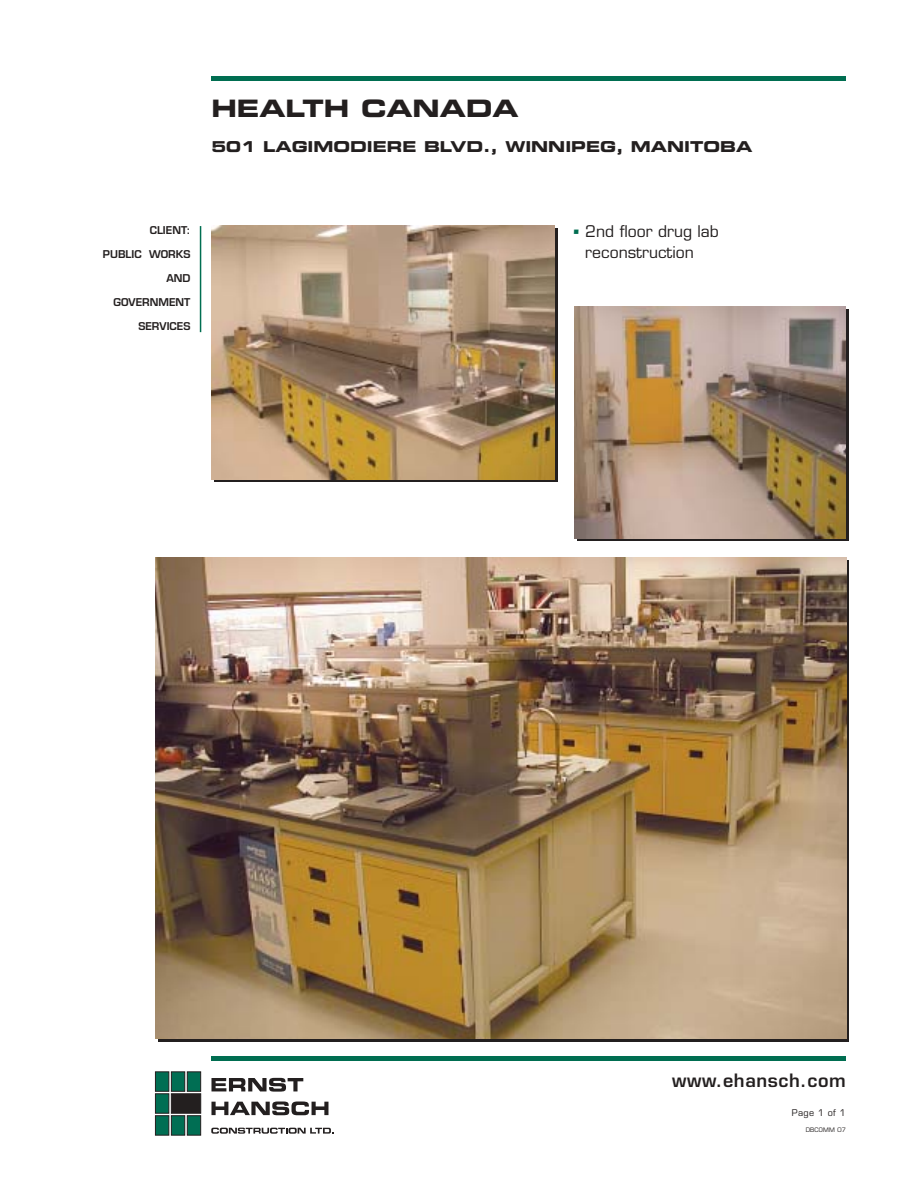
<style>
.page{position:relative;width:918px;height:1188px;background:#fff}
.page>*{position:absolute;margin:0;border:0;box-sizing:border-box;transform-origin:0 0}
.t1{font:24px "Eurostile Bold Extended Two";color:#231f1f}
.t2{font:600 18px "Eurostile";letter-spacing:.035em;color:#231f1f}
.t3{font:15.75px/21px "Eurostile";color:#231f1f}
.t4{font:15px "Eurostile Bold Extended Two";color:#231f1f}
.t5{font:600 10.5px "Eurostile";color:#231f1f}
.t6{font:9px "Eurostile";letter-spacing:.035em;color:#231f1f}
.t7{font:6px "Eurostile";letter-spacing:.035em;color:#231f1f}
.s1{font-family:"Itc Eras";color:#006e51}
</style>
<div class="page">
<svg style="left:214px;top:229px;width:344px;height:253px;background:#41372c"></svg>
<svg style="left:578px;top:310px;width:271px;height:231px"></svg>
<img style="left:211px;top:226px;width:344px;height:253px">
<img style="left:156px;top:557px;width:690px;height:482px">
<hr style="left:200px;top:226px;width:1px;height:106px;background:#006e51">
<div style="left:155px;top:1072px;width:14px;height:20px;background:#006e53;border:1px solid #231f1f"></div>
<div style="left:171px;top:1072px;width:14px;height:20px;background:#006e53;border:1px solid #231f1f"></div>
<div style="left:187px;top:1072px;width:14px;height:20px;background:#006e53;border:1px solid #231f1f"></div>
<div style="left:155px;top:1094px;width:14px;height:19px;background:#006e53;border:1px solid #231f1f"></div>
<div style="left:171px;top:1094px;width:30px;height:19px;background:#231f1f;border:1px solid #231f1f"></div>
<div style="left:155px;top:1115px;width:14px;height:20px;background:#006e53;border:1px solid #231f1f"></div>
<div style="left:171px;top:1115px;width:14px;height:20px;background:#006e53;border:1px solid #231f1f"></div>
<div style="left:187px;top:1115px;width:14px;height:20px;background:#006e53;border:1px solid #231f1f"></div>
<svg style="left:211px;top:1078px;width:92px;height:14px"></svg>
<svg style="left:211px;top:1102px;width:117px;height:13px"></svg>
<svg style="left:211px;top:1128px;width:122px;height:6px"></svg>
<div style="left:211px;top:76px;width:635px;height:5px;background:#006e51"></div>
<hr style="left:211px;top:1057px;width:635px;height:4px;background:#006e51">
<img style="left:575px;top:307px;width:271px;height:231px">
<h1 class="t1" style="left:211px;top:99px;width:309px">HEALTH CANADA</h1>
<h3 class="t4" style="left:211px;top:142px;width:543px">501 LAGIMODIERE BLVD., WINNIPEG, MANITOBA</h3>
<p class="t5" style="left:150px;top:227px;width:42px">CLIENT:</p>
<p class="t5" style="left:103px;top:251px;width:89px">PUBLIC WORKS</p>
<p class="t5" style="left:166px;top:275px;width:26px">AND</p>
<p class="t5" style="left:114px;top:299px;width:78px">GOVERNMENT</p>
<p class="t5" style="left:138px;top:323px;width:54px">SERVICES</p>
<h3 class="t3" style="left:585px;top:223px;width:135px;text-indent:-13px"><span class="s1">•</span> 2nd floor drug lab reconstruction</h3>
<h2 class="t2" style="left:672px;top:1073px;width:175px">www.ehansch.com</h2>
<p class="t6" style="left:792px;top:1109px;width:55px">Page 1 of 1</p>
<p class="t7" style="left:806px;top:1128px;width:42px">DBCOMM 07</p>
</div>
